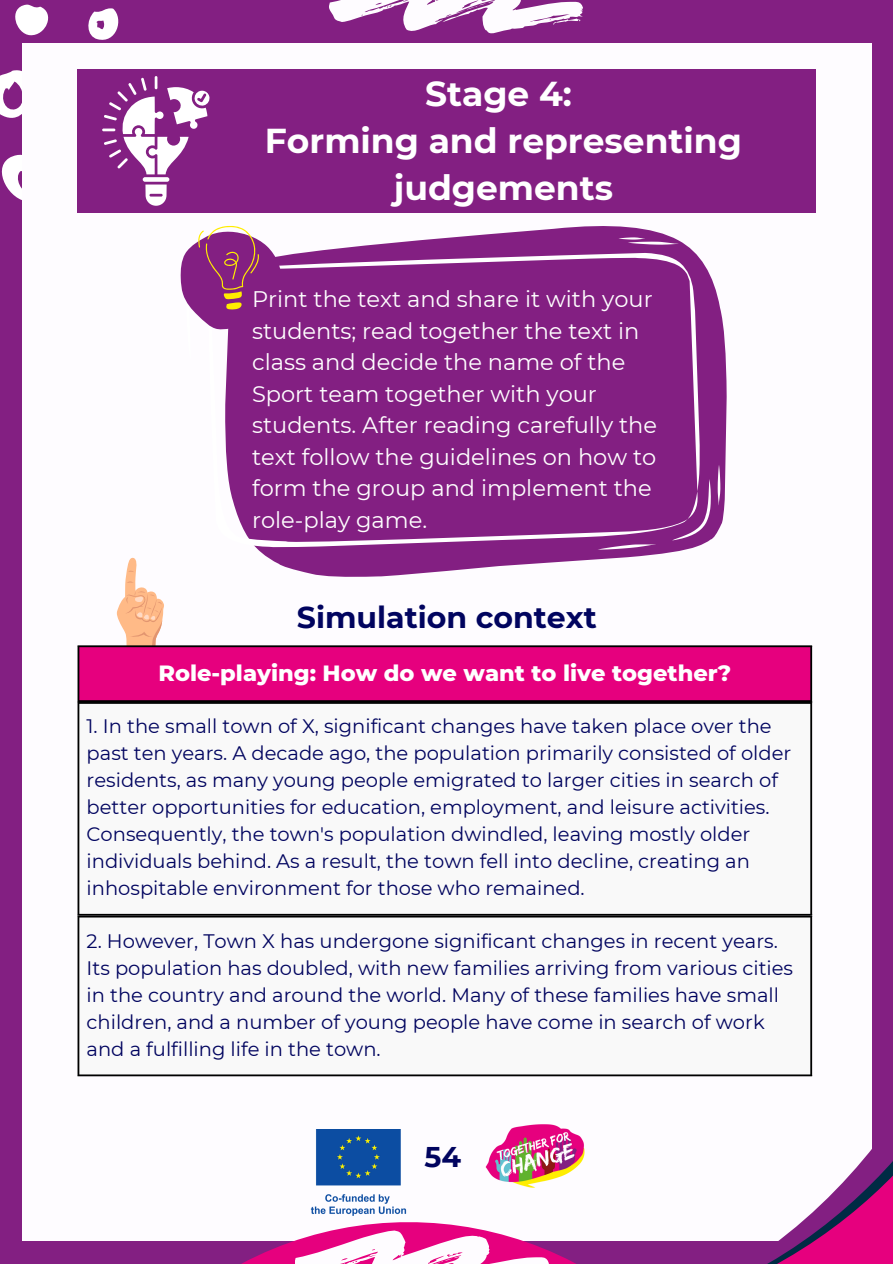
<style>
.page{position:relative;width:893px;height:1264px;background:#fff}
.page>*{position:absolute;margin:0;border:0;box-sizing:border-box;transform-origin:0 0}
.t1{font:700 34.5px/47.2px "Montserrat";color:#fff;text-align:center}
.t2{font:700 30px "Montserrat";color:#01045f}
.t3{font:700 28.5px "Montserrat";color:#01045f}
.t4{font:22.5px/31.5px "Montserrat";color:#fff}
.t5{font:800 22.5px "Montserrat";color:#fff}
.t6{font:19.5px/27px "Montserrat";color:#01045f}
</style>
<div class="page">
<div style="left:0;top:0;width:892px;height:1263px;background:#831f82"></div>
<svg style="left:15px;top:4px;width:34px;height:32px"></svg>
<svg style="left:88px;top:8px;width:31px;height:32px"></svg>
<svg style="left:0;top:64px;width:23px;height:71px"></svg>
<svg style="left:1px;top:152px;width:22px;height:50px"></svg>
<div style="left:23px;top:43px;width:848px;height:1197px;background:#fefcff"></div>
<svg style="left:195px;top:1124px;width:422px;height:139px"></svg>
<svg style="left:329px;top:0;width:253px;height:34px"></svg>
<svg style="left:295px;top:1230px;width:253px;height:33px;background:#f188c3"></svg>
<svg style="left:617px;top:1063px;width:275px;height:200px"></svg>
<div style="left:77px;top:69px;width:738px;height:143px;background:#831f82"></div>
<svg style="left:102px;top:76px;width:108px;height:130px"></svg>
<svg style="left:277px;top:226px;width:450px;height:351px"></svg>
<svg style="left:225px;top:236px;width:485px;height:327px;background:#8a2c89"></svg>
<svg style="left:668px;top:464px;width:54px;height:76px;background:#90378f"></svg>
<svg style="left:618px;top:236px;width:60px;height:11px"></svg>
<svg style="left:597px;top:543px;width:59px;height:7px"></svg>
<svg style="left:180px;top:225px;width:102px;height:136px"></svg>
<svg style="left:117px;top:557px;width:47px;height:88px"></svg>
<div style="left:78px;top:646px;width:733px;height:55px;background:#e6007e"></div>
<hr style="left:77px;top:647px;width:2px;height:53px;background:#000">
<hr style="left:810px;top:647px;width:2px;height:53px;background:#000">
<hr style="left:77px;top:645px;width:735px;height:2px;background:#000">
<hr style="left:77px;top:700px;width:735px;height:2px;background:#000">
<div style="left:78px;top:702px;width:733px;height:213px;background:#f9f9f9"></div>
<hr style="left:77px;top:703px;width:2px;height:210px;background:#000">
<hr style="left:810px;top:703px;width:2px;height:210px;background:#000">
<hr style="left:77px;top:702px;width:735px;height:1px;background:#000">
<hr style="left:77px;top:913px;width:735px;height:2px;background:#000">
<div style="left:78px;top:916px;width:733px;height:159px;background:#f9f9f9"></div>
<hr style="left:77px;top:917px;width:2px;height:157px;background:#000">
<hr style="left:810px;top:917px;width:2px;height:157px;background:#000">
<hr style="left:77px;top:915px;width:735px;height:2px;background:#000">
<hr style="left:77px;top:1074px;width:735px;height:2px;background:#000">
<p class="t1" style="left:265px;top:70px;width:478px">Stage 4:<br>Forming and representing judgements</p>
<p class="t4" style="left:252px;top:283px;width:406px">Print the text and share it with your students; read together the text in class and decide the name of the<br>Sport team together with your students. After reading carefully the text follow the guidelines on how to form the group and implement the role-play game.</p>
<p class="t2" style="left:297px;top:599px;width:301px">Simulation context</p>
<h1 class="t5" style="left:158px;top:659px;width:574px">Role-playing: How do we want to live together?</h1>
<p class="t6" style="left:87px;top:712px;width:706px">1. In the small town of X, significant changes have taken place over the past ten years. A decade ago, the population primarily consisted of older residents, as many young people emigrated to larger cities in search of better opportunities for education, employment, and leisure activities.<br>Consequently, the town's population dwindled, leaving mostly older individuals behind. As a result, the town fell into decline, creating an inhospitable environment for those who remained.</p>
<p class="t6" style="left:87px;top:927px;width:708px">2. However, Town X has undergone significant changes in recent years.<br>Its population has doubled, with new families arriving from various cities in the country and around the world. Many of these families have small children, and a number of young people have come in search of work and a fulfilling life in the town.</p>
<p class="t3" style="left:424px;top:1139px;width:38px">54</p>
</div>
